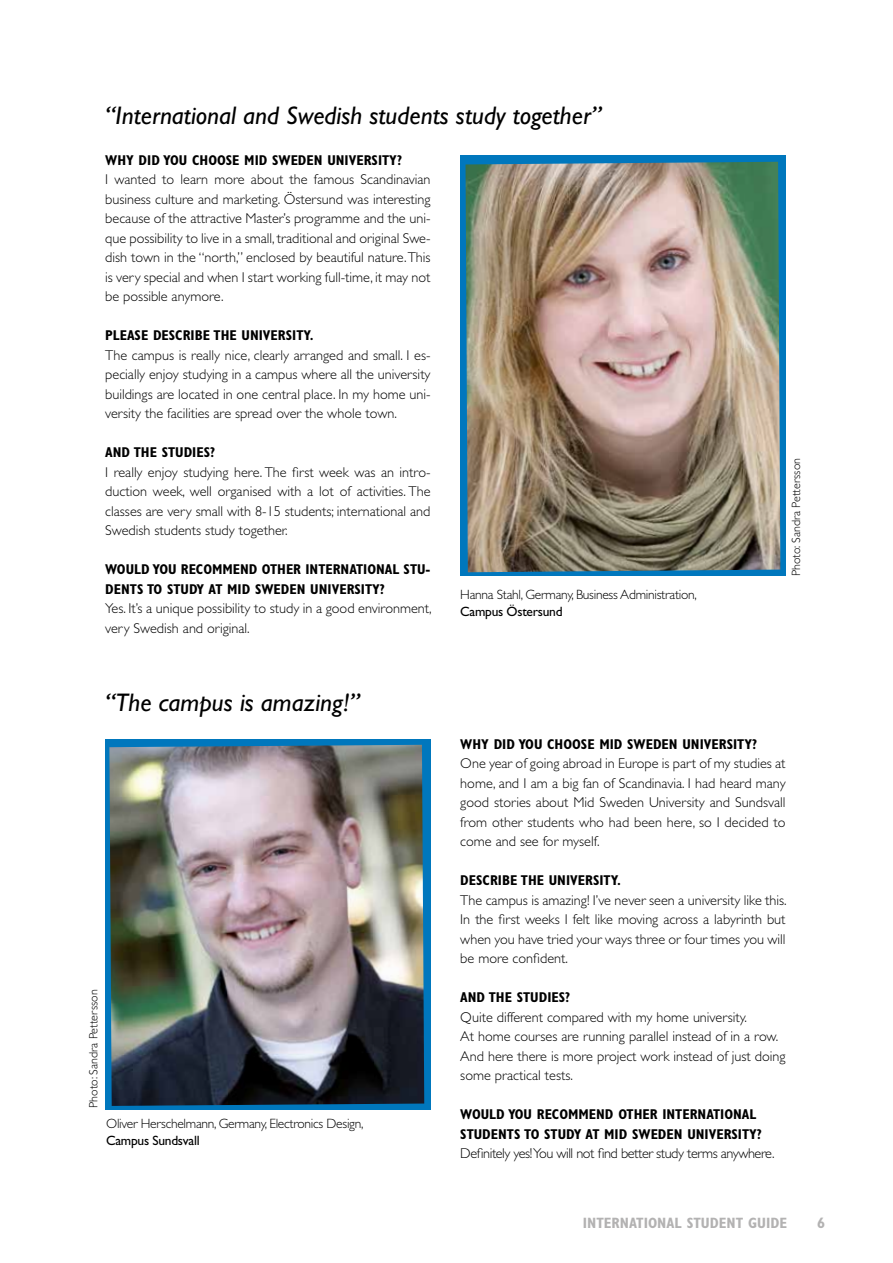
<style>
.page{position:relative;width:893px;height:1263px;background:#fff}
.page>*{position:absolute;margin:0;border:0;box-sizing:border-box;transform-origin:0 0}
.t1{font:italic 25.5px "Gill Sans Std";color:#000}
.t2{font:700 condensed 15px "Gill Sans Std";color:#b3b2b2}
.t3{font:300 14.25px/19.5px "Gill Sans Std";color:#000;text-align:justify}
.t4{font:700 condensed 14.25px/19.5px "Gill Sans Std";color:#000}
.t5{font:300 14.25px "Gill Sans Std";letter-spacing:-.03em;color:#000}
.t6{font:300 13.5px "Gill Sans Std";letter-spacing:-.02em;color:#000}
.t7{font:13.5px "Gill Sans Std";letter-spacing:-.02em;color:#000}
.t8{font:300 12px "Gill Sans Std";color:#000}
</style>
<div class="page">
<div style="left:105px;top:739px;width:326px;height:370px;background:#0077bd"></div>
<img style="left:109px;top:745px;width:315px;height:361px">
<div style="left:460px;top:155px;width:326px;height:421px;background:#0077bd"></div>
<img style="left:465px;top:162px;width:315px;height:410px">
<h1 class="t1" style="left:105px;top:101px;width:498px">“International and Swedish students study together”</h1>
<p class="t4" style="left:105px;top:150px;width:298px">WHY DID YOU CHOOSE MID SWEDEN UNIVERSITY?</p>
<p class="t3" style="left:105px;top:170px;width:327px">I wanted to learn more about the famous Scandinavian business culture and marketing. Östersund was interesting because of the attractive Master’s programme and the uni&shy;que possibility to live in a small, traditional and original Swe&shy;dish town in the “north,” enclosed by beautiful nature. This is very special and when I start working full-time, it may not be possible anymore.</p>
<p class="t4" style="left:105px;top:326px;width:210px">PLEASE DESCRIBE THE UNIVERSITY.</p>
<p class="t3" style="left:105px;top:346px;width:327px">The campus is really nice, clearly arranged and small. I es&shy;pecially enjoy studying in a campus where all the university buildings are located in one central place. In my home uni&shy;versity the facilities are spread over the whole town.</p>
<p class="t4" style="left:105px;top:443px;width:111px">AND THE STUDIES?</p>
<p class="t3" style="left:105px;top:462px;width:327px">I really enjoy studying here. The first week was an intro&shy;duction week, well organised with a lot of activities. The classes are very small with 8-15 students; international and Swedish students study together.</p>
<p class="t4" style="left:105px;top:560px;width:327px">WOULD YOU RECOMMEND OTHER INTERNATIONAL STU-<br>DENTS TO STUDY AT MID SWEDEN UNIVERSITY?</p>
<p class="t3" style="left:105px;top:599px;width:328px">Yes. It’s a unique possibility to study in a good environment, very Swedish and original.</p>
<p class="t6" style="left:460px;top:587px;width:238px">Hanna Stahl, Germany, Business Administration,</p>
<p class="t7" style="left:460px;top:603px;width:104px">Campus Östersund</p>
<h1 class="t1" style="left:105px;top:687px;width:256px">“The campus is amazing!”</h1>
<p class="t8" style="left:789px;top:576px;width:120px;rotate:-90deg">Photo: Sandra Pettersson</p>
<p class="t8" style="left:87px;top:1108px;width:120px;rotate:-90deg">Photo: Sandra Pettersson</p>
<p class="t6" style="left:106px;top:1116px;width:259px">Oliver Herschelmann, Germany, Electronics Design,</p>
<p class="t7" style="left:106px;top:1132px;width:95px">Campus Sundsvall</p>
<p class="t4" style="left:460px;top:734px;width:298px">WHY DID YOU CHOOSE MID SWEDEN UNIVERSITY?</p>
<p class="t3" style="left:460px;top:754px;width:327px">One year of going abroad in Europe is part of my studies at home, and I am a big fan of Scandinavia. I had heard many good stories about Mid Sweden University and Sundsvall from other students who had been here, so I decided to come and see for myself.</p>
<p class="t4" style="left:460px;top:871px;width:162px">DESCRIBE THE UNIVERSITY.</p>
<p class="t3" style="left:460px;top:890px;width:328px">The campus is amazing! I’ve never seen a university like this.<br>In the first weeks I felt like moving across a labyrinth but when you have tried your ways three or four times you will be more confident.</p>
<p class="t4" style="left:460px;top:987px;width:111px">AND THE STUDIES?</p>
<p class="t3" style="left:460px;top:1007px;width:327px;text-align:left">Quite different compared with my home university.<br>At home courses are running parallel instead of in a row.<br>And here there is more project work instead of just doing some practical tests.</p>
<p class="t4" style="left:460px;top:1104px;width:303px">WOULD YOU RECOMMEND OTHER INTERNATIONAL<br>STUDENTS TO STUDY AT MID SWEDEN UNIVERSITY?</p>
<p class="t5" style="left:460px;top:1145px;width:316px">Definitely yes! You will not find better study terms anywhere.</p>
<p class="t2" style="left:583px;top:1214px;width:206px">INTERNATIONAL STUDENT GUIDE</p>
<p class="t2" style="left:817px;top:1214px;width:9px">6</p>
</div>
